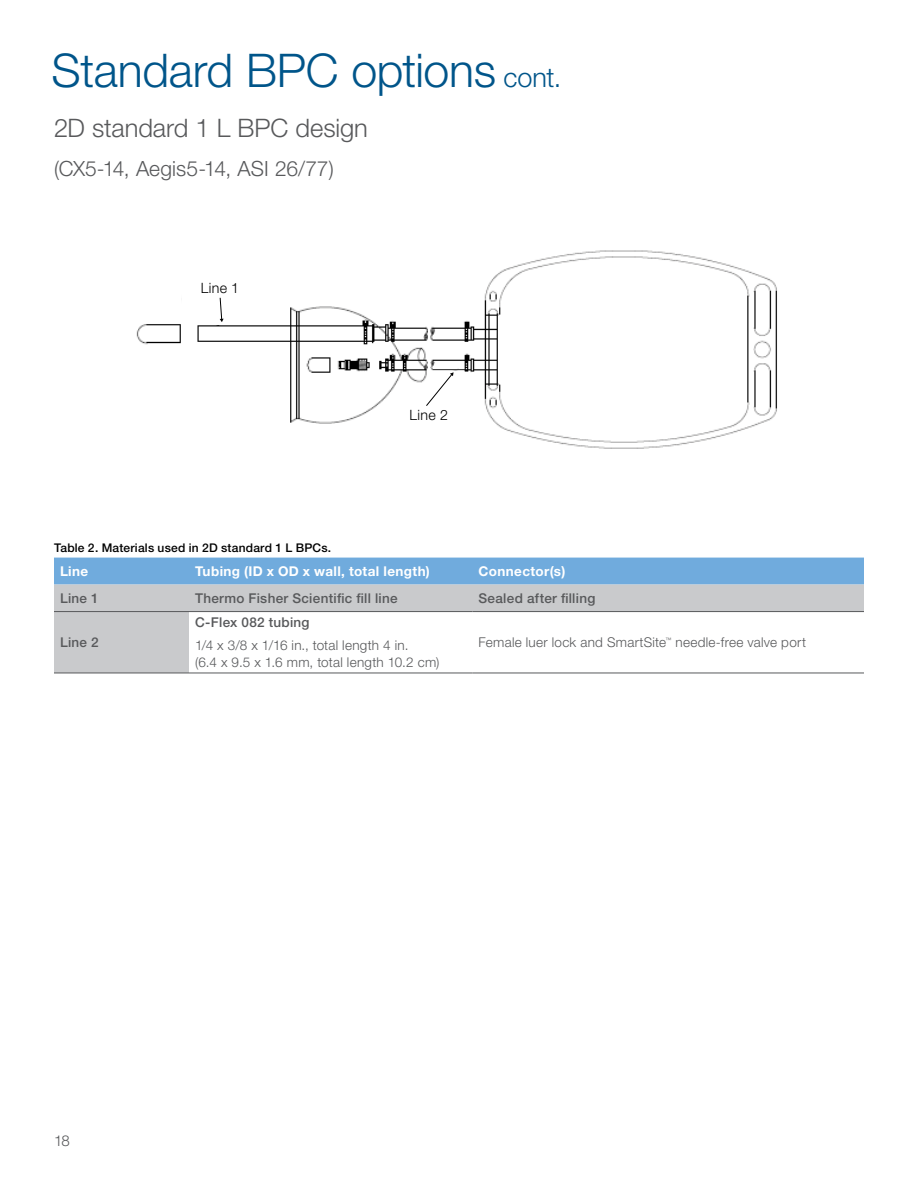
<style>
.page{position:relative;width:918px;height:1188px;background:#fff}
.page>*{position:absolute;margin:0;border:0;box-sizing:border-box;transform-origin:0 0}
.t1{font:300 46.5px "Helvetica Neue LTW1 G";letter-spacing:-.01em;color:#00558a}
.t2{font:300 25.5px "Helvetica Neue LTW1 G";letter-spacing:-.005em;color:#58595b}
.t3{font:300 21px "Helvetica Neue LTW1 G";color:#58595b}
.t4{font:300 15px "Helvetica Neue LTW1 G";color:#58595b}
.t5{font:300 14.25px "Helvetica Neue LTW1 G";letter-spacing:.02em;color:#000}
.t6{font:300 13.5px/16.5px "Helvetica Neue LTW1 G";letter-spacing:.02em;color:#58595b}
.t7{font:500 13.5px "Helvetica Neue LTW1 G";letter-spacing:.02em;color:#58595b}
.t8{font:700 13.5px "Helvetica Neue LTW1 G";letter-spacing:.03em;color:#fff}
.t9{font:500 12px "Helvetica Neue LTW1 G";letter-spacing:.02em;color:#000}
.s1{font-size:27px}
</style>
<div class="page">
<img style="left:136px;top:250px;width:641px;height:199px">
<div style="left:182px;top:280px;width:44px;height:45px;background:#fff"></div>
<svg style="left:220px;top:297px;width:4px;height:25px"></svg>
<svg style="left:410px;top:370px;width:54px;height:36px"></svg>
<div style="left:54px;top:558px;width:810px;height:27px;background:#70abdd"></div>
<svg style="left:54px;top:585px;width:810px;height:88px"></svg>
<hr style="left:54px;top:673px;width:135px;height:1px;background:#58595b">
<hr style="left:189px;top:673px;width:283px;height:1px;background:#58595b">
<hr style="left:472px;top:673px;width:392px;height:1px;background:#58595b">
<hr style="left:54px;top:611px;width:135px;height:1px;background:#58595b">
<hr style="left:189px;top:611px;width:283px;height:1px;background:#58595b">
<hr style="left:472px;top:611px;width:392px;height:1px;background:#58595b">
<h1 class="t1" style="left:52px;top:42px;width:511px">Standard BPC options <span class="s1">cont.</span></h1>
<h2 class="t2" style="left:54px;top:112px;width:316px">2D standard 1 L BPC design</h2>
<h3 class="t3" style="left:54px;top:155px;width:281px">(CX5-14, Aegis5-14, ASI 26/77)</h3>
<p class="t5" style="left:201px;top:279px;width:40px">Line 1</p>
<p class="t5" style="left:410px;top:406px;width:40px">Line 2</p>
<p class="t9" style="left:54px;top:540px;width:279px">Table 2. Materials used in 2D standard 1 L BPCs.</p>
<p class="t8" style="left:60px;top:563px;width:30px">Line</p>
<p class="t8" style="left:195px;top:563px;width:236px">Tubing (ID x OD x wall, total length)</p>
<p class="t8" style="left:479px;top:563px;width:88px">Connector(s)</p>
<p class="t7" style="left:60px;top:590px;width:40px">Line 1</p>
<p class="t7" style="left:195px;top:590px;width:204px">Thermo Fisher Scientific fill line</p>
<p class="t7" style="left:479px;top:590px;width:118px">Sealed after filling</p>
<p class="t7" style="left:60px;top:634px;width:40px">Line 2</p>
<p class="t7" style="left:195px;top:614px;width:116px">C-Flex 082 tubing</p>
<p class="t6" style="left:195px;top:637px;width:246px">1/4 x 3/8 x 1/16 in., total length 4 in.<br>(6.4 x 9.5 x 1.6 mm, total length 10.2 cm)</p>
<p class="t6" style="left:479px;top:634px;width:329px">Female luer lock and SmartSite<sup>™</sup> needle-free valve port</p>
<p class="t4" style="left:54px;top:1131px;width:17px">18</p>
</div>
